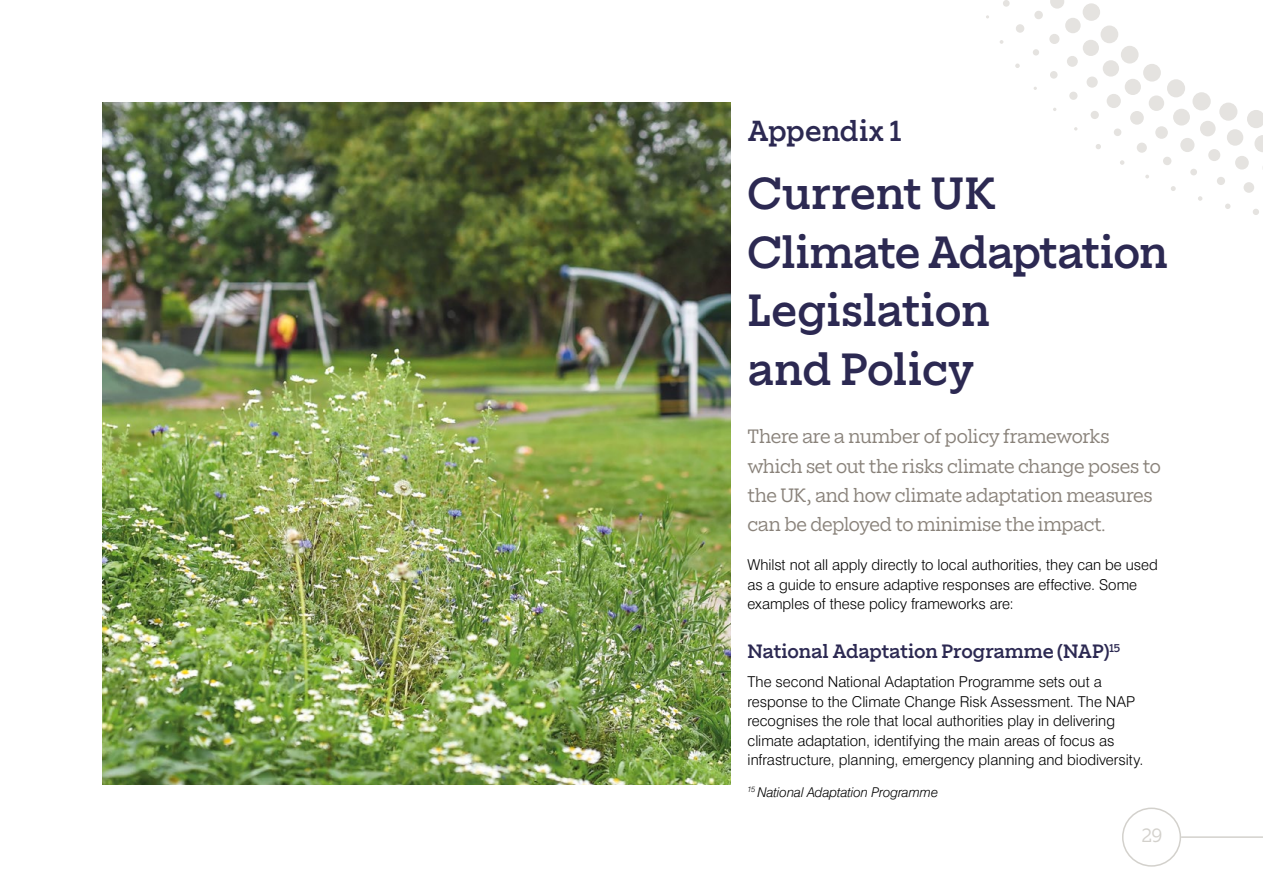
<style>
.page{position:relative;width:1263px;height:893px;background:#fff}
.page>*{position:absolute;margin:0;border:0;box-sizing:border-box;transform-origin:0 0}
.t1{font:500 42px/58.5px "Elizeth";letter-spacing:-.015em;color:#2c2952}
.t2{font:500 27px "Elizeth";color:#2c2952}
.First_para{font:18px/29.2px "Elizeth";letter-spacing:-.02em;color:#89827a}
.small_header{font:500 18px "Elizeth";letter-spacing:-.01em;color:#2c2952}
.t3{font:18px "Elizeth";color:#d3d1cc}
.t4{font:300 15px/19.5px "Swiss 721 BT";color:#000}
._9pt_italics{font:italic 300 13.5px "Swiss 721 BT";letter-spacing:-.005em;color:#000}
</style>
<div class="page">
<hr style="left:1181px;top:836px;width:82px;height:2px;background:#d3d1cc">
<div style="left:1122px;top:807px;width:59px;height:60px;border:2px solid #d3d1cc;border-radius:50%"></div>
<img style="left:102px;top:102px;width:628px;height:683px">
<svg style="left:1247px;top:110px;width:16px;height:18px"></svg>
<div style="left:1219px;top:103px;width:18px;height:18px;background:#e5e3e0;border-radius:50%"></div>
<div style="left:1192px;top:92px;width:19px;height:18px;background:#e5e3e0;border-radius:50%"></div>
<div style="left:1167px;top:79px;width:18px;height:18px;background:#e5e3e0;border-radius:50%"></div>
<div style="left:1143px;top:64px;width:18px;height:18px;background:#e5e3e0;border-radius:50%"></div>
<div style="left:1121px;top:46px;width:17px;height:18px;background:#e5e3e0;border-radius:50%"></div>
<div style="left:1100px;top:26px;width:18px;height:17px;background:#e5e3e0;border-radius:50%"></div>
<div style="left:1083px;top:3px;width:17px;height:18px;background:#e5e3e0;border-radius:50%"></div>
<svg style="left:1254px;top:135px;width:9px;height:17px"></svg>
<div style="left:1227px;top:129px;width:16px;height:17px;background:#e5e3e0;border-radius:50%"></div>
<div style="left:1200px;top:121px;width:15px;height:15px;background:#e5e3e0;border-radius:50%"></div>
<div style="left:1173px;top:109px;width:17px;height:17px;background:#e5e3e0;border-radius:50%"></div>
<div style="left:1149px;top:95px;width:15px;height:16px;background:#e5e3e0;border-radius:50%"></div>
<div style="left:1125px;top:79px;width:16px;height:16px;background:#e5e3e0;border-radius:50%"></div>
<div style="left:1103px;top:60px;width:16px;height:17px;background:#e5e3e0;border-radius:50%"></div>
<div style="left:1083px;top:40px;width:16px;height:16px;background:#e5e3e0;border-radius:50%"></div>
<div style="left:1065px;top:18px;width:16px;height:15px;background:#e5e3e0;border-radius:50%"></div>
<svg style="left:1050px;top:0;width:14px;height:9px"></svg>
<div style="left:1235px;top:156px;width:14px;height:14px;background:#e5e3e0;border-radius:50%"></div>
<div style="left:1208px;top:149px;width:12px;height:12px;background:#e5e3e0;border-radius:50%"></div>
<div style="left:1180px;top:138px;width:14px;height:14px;background:#e5e3e0;border-radius:50%"></div>
<div style="left:1155px;top:126px;width:13px;height:13px;background:#e5e3e0;border-radius:50%"></div>
<div style="left:1130px;top:111px;width:14px;height:14px;background:#e5e3e0;border-radius:50%"></div>
<div style="left:1107px;top:94px;width:14px;height:14px;background:#e5e3e0;border-radius:50%"></div>
<div style="left:1086px;top:77px;width:12px;height:11px;background:#e5e3e0;border-radius:50%"></div>
<div style="left:1067px;top:56px;width:11px;height:11px;background:#e5e3e0;border-radius:50%"></div>
<div style="left:1049px;top:34px;width:10px;height:10px;background:#e5e3e0;border-radius:50%"></div>
<div style="left:1034px;top:11px;width:9px;height:8px;background:#e5e3e0;border-radius:50%"></div>
<div style="left:1243px;top:182px;width:11px;height:11px;background:#e5e3e0;border-radius:50%"></div>
<div style="left:1217px;top:177px;width:8px;height:8px;background:#e5e3e0;border-radius:50%"></div>
<div style="left:1190px;top:169px;width:7px;height:6px;background:#e5e3e0;border-radius:50%"></div>
<div style="left:1163px;top:157px;width:8px;height:8px;background:#e5e3e0;border-radius:50%"></div>
<div style="left:1137px;top:143px;width:10px;height:10px;background:#e5e3e0;border-radius:50%"></div>
<div style="left:1114px;top:128px;width:7px;height:8px;background:#e5e3e0;border-radius:50%"></div>
<div style="left:1090px;top:111px;width:9px;height:8px;background:#e5e3e0;border-radius:50%"></div>
<div style="left:1069px;top:92px;width:8px;height:8px;background:#e5e3e0;border-radius:50%"></div>
<div style="left:1050px;top:71px;width:7px;height:8px;background:#e5e3e0;border-radius:50%"></div>
<div style="left:1033px;top:49px;width:6px;height:7px;background:#e5e3e0;border-radius:50%"></div>
<div style="left:1016px;top:24px;width:8px;height:9px;background:#e5e3e0;border-radius:50%"></div>
<div style="left:1003px;top:0;width:7px;height:7px;background:#e5e3e0;border-radius:50%"></div>
<svg style="left:1253px;top:209px;width:6px;height:6px"></svg>
<svg style="left:1225px;top:204px;width:5px;height:5px"></svg>
<svg style="left:1198px;top:196px;width:4px;height:5px"></svg>
<svg style="left:1171px;top:186px;width:5px;height:5px"></svg>
<svg style="left:1120px;top:160px;width:4px;height:5px"></svg>
<svg style="left:1096px;top:144px;width:5px;height:5px"></svg>
<svg style="left:1015px;top:64px;width:5px;height:4px"></svg>
<svg style="left:1000px;top:40px;width:3px;height:4px"></svg>
<h2 class="t2" style="left:747px;top:111px;width:156px">Appendix 1</h2>
<h2 class="t1" style="left:747px;top:161px;width:422px">Current UK<br>Climate Adaptation<br>Legislation<br>and Policy</h2>
<p class="First_para" style="left:747px;top:421px;width:415px">There are a number of policy frameworks which set out the risks climate change poses to the UK, and how climate adaptation measures can be deployed to minimise the impact.</p>
<p class="t4" style="left:747px;top:555px;width:412px">Whilst not all apply directly to local authorities, they can be used as a guide to ensure adaptive responses are effective. Some examples of these policy frameworks are:</p>
<p class="small_header" style="left:747px;top:638px;width:374px">National Adaptation Programme (NAP)<sup>15</sup></p>
<p class="t4" style="left:747px;top:672px;width:397px">The second National Adaptation Programme sets out a response to the Climate Change Risk Assessment. The NAP recognises the role that local authorities play in delivering climate adaptation, identifying the main areas of focus as infrastructure, planning, emergency planning and biodiversity.</p>
<p class="_9pt_italics" style="left:747px;top:784px;width:192px"><sup>15</sup> National Adaptation Programme</p>
<p class="t3" style="left:1142px;top:822px;width:21px">29</p>
</div>
